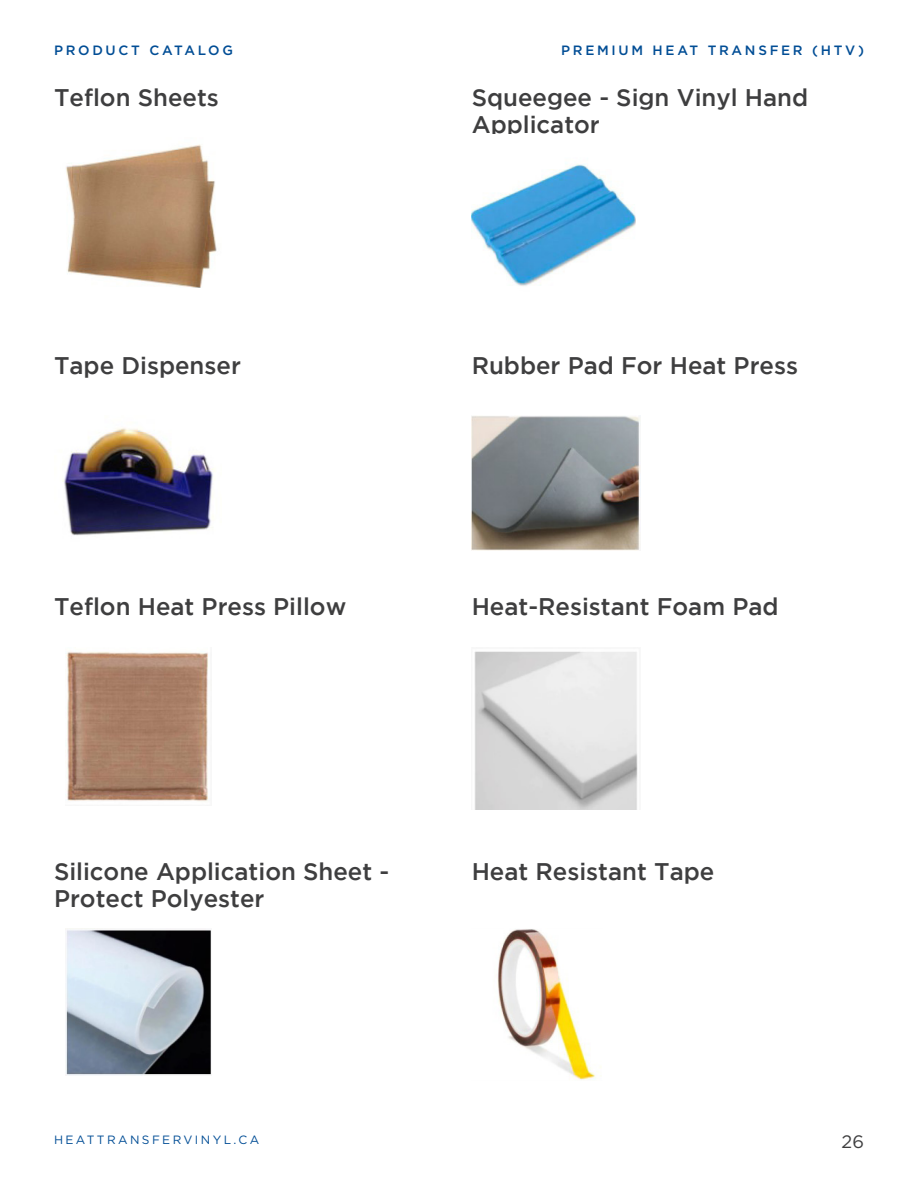
<style>
.page{position:relative;width:918px;height:1188px;background:#fff}
.page>*{position:absolute;margin:0;border:0;box-sizing:border-box;transform-origin:0 0}
.Price{font:500 24px/27px "Gotham";color:#3e3e3f}
.t1{font:18px "Gotham";color:#3e3e3f}
.t2{font:500 13.5px "Gotham";letter-spacing:.2em;color:#014d95}
.t3{font:12px "Gotham";letter-spacing:.2em;color:#014d95}
</style>
<div class="page">
<img style="left:66px;top:144px;width:151px;height:144px">
<img style="left:472px;top:164px;width:163px;height:122px">
<img style="left:62px;top:428px;width:153px;height:108px">
<img style="left:472px;top:416px;width:169px;height:134px">
<img style="left:474px;top:651px;width:164px;height:159px">
<img style="left:66px;top:651px;width:142px;height:151px">
<img style="left:66px;top:930px;width:145px;height:146px">
<img style="left:497px;top:929px;width:104px;height:151px">
<p class="t2" style="left:54px;top:42px;width:181px">PRODUCT CATALOG</p>
<p class="t2" style="left:561px;top:42px;width:304px">PREMIUM HEAT TRANSFER (HTV)</p>
<p class="Price" style="left:54px;top:83px;width:166px">Teflon Sheets</p>
<p class="Price" style="left:472px;top:83px;width:338px">Squeegee - Sign Vinyl Hand<br>Applicator</p>
<p class="Price" style="left:54px;top:351px;width:188px">Tape Dispenser</p>
<p class="Price" style="left:472px;top:351px;width:328px">Rubber Pad For Heat Press</p>
<p class="Price" style="left:54px;top:592px;width:294px">Teflon Heat Press Pillow</p>
<p class="Price" style="left:472px;top:592px;width:308px">Heat-Resistant Foam Pad</p>
<p class="Price" style="left:54px;top:857px;width:337px">Silicone Application Sheet -<br>Protect Polyester</p>
<p class="Price" style="left:472px;top:857px;width:244px">Heat Resistant Tape</p>
<p class="t3" style="left:54px;top:1132px;width:207px">HEATTRANSFERVINYL.CA</p>
<p class="t1" style="left:842px;top:1131px;width:24px">26</p>
</div>
